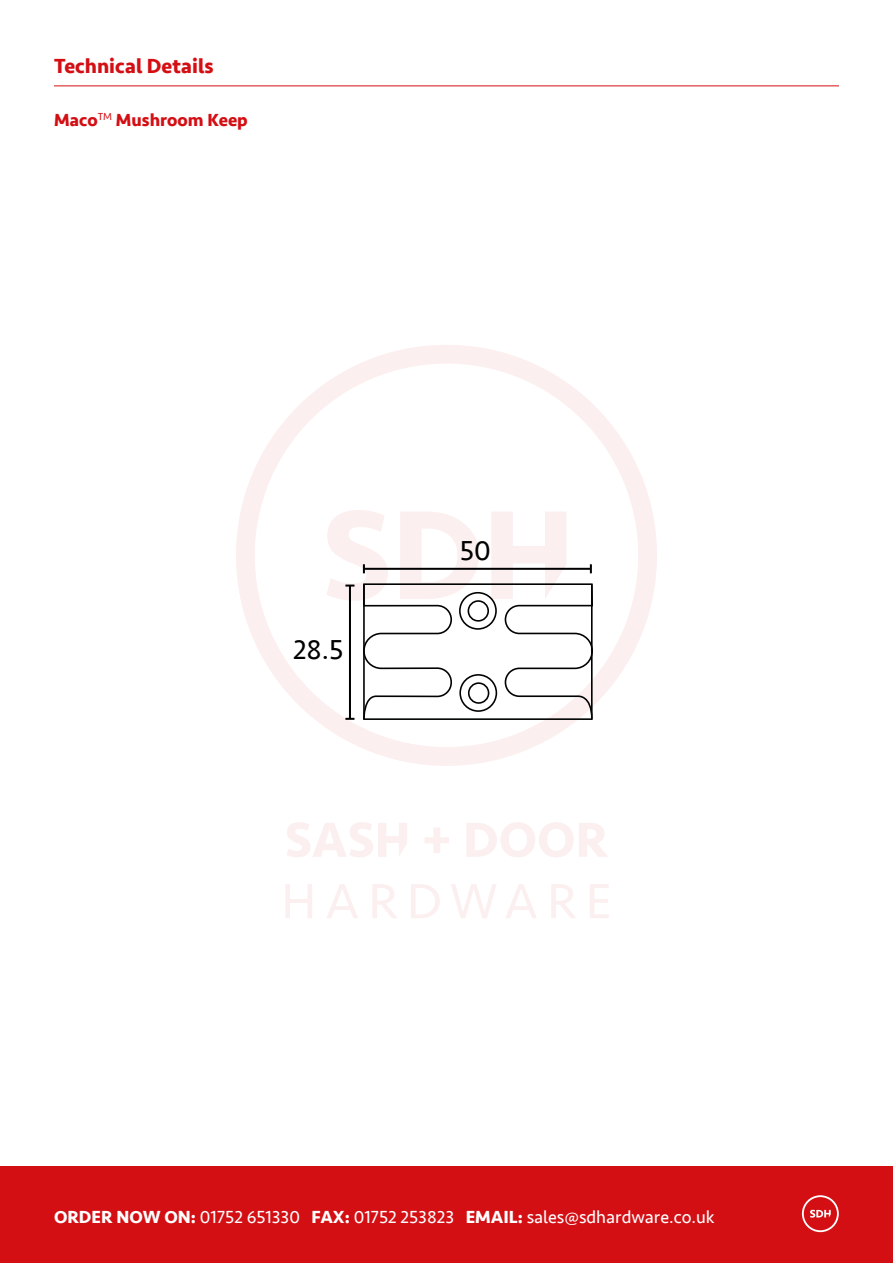
<style>
.page{position:relative;width:893px;height:1263px;background:#fff}
.page>*{position:absolute;margin:0;border:0;box-sizing:border-box;transform-origin:0 0}
.t1{font:28.2px "Seravek";color:#000}
.t2{font:700 21px "Seravek";color:#d40f14}
.t3{font:18px "Seravek";color:#fff}
.t4{font:700 18px "Seravek";color:#d40f14}
.s1{font-weight:700}
</style>
<div class="page">
<svg style="left:236px;top:345px;width:421px;height:421px"></svg>
<svg style="left:287px;top:822px;width:120px;height:35px"></svg>
<svg style="left:425px;top:828px;width:24px;height:25px"></svg>
<svg style="left:467px;top:822px;width:141px;height:35px"></svg>
<svg style="left:285px;top:884px;width:27px;height:34px"></svg>
<svg style="left:327px;top:884px;width:31px;height:34px"></svg>
<svg style="left:372px;top:884px;width:25px;height:34px"></svg>
<svg style="left:411px;top:884px;width:29px;height:34px"></svg>
<svg style="left:451px;top:884px;width:45px;height:34px"></svg>
<svg style="left:506px;top:884px;width:31px;height:34px"></svg>
<svg style="left:551px;top:884px;width:25px;height:34px"></svg>
<svg style="left:590px;top:884px;width:19px;height:34px"></svg>
<div style="left:0;top:1166px;width:893px;height:97px;background:#d40f14"></div>
<svg style="left:802px;top:1195px;width:37px;height:37px"></svg>
<hr style="left:54px;top:85px;width:785px;height:1px;background:#d40f14">
<svg style="left:326px;top:510px;width:268px;height:211px"></svg>
<p class="t2" style="left:54px;top:50px;width:161px">Technical Details</p>
<p class="t4" style="left:54px;top:105px;width:195px">Maco<sup>TM</sup> Mushroom Keep</p>
<h1 class="t1" style="left:293px;top:627px;width:52px">28.5</h1>
<h1 class="t1" style="left:460px;top:529px;width:32px">50</h1>
<p class="t3" style="left:54px;top:1203px;width:662px"><span class="s1">ORDER NOW ON:</span> 01752 651330 <span class="s1">FAX:</span> 01752 253823 <span class="s1">EMAIL:</span> sales@sdhardware.co.uk</p>
</div>
